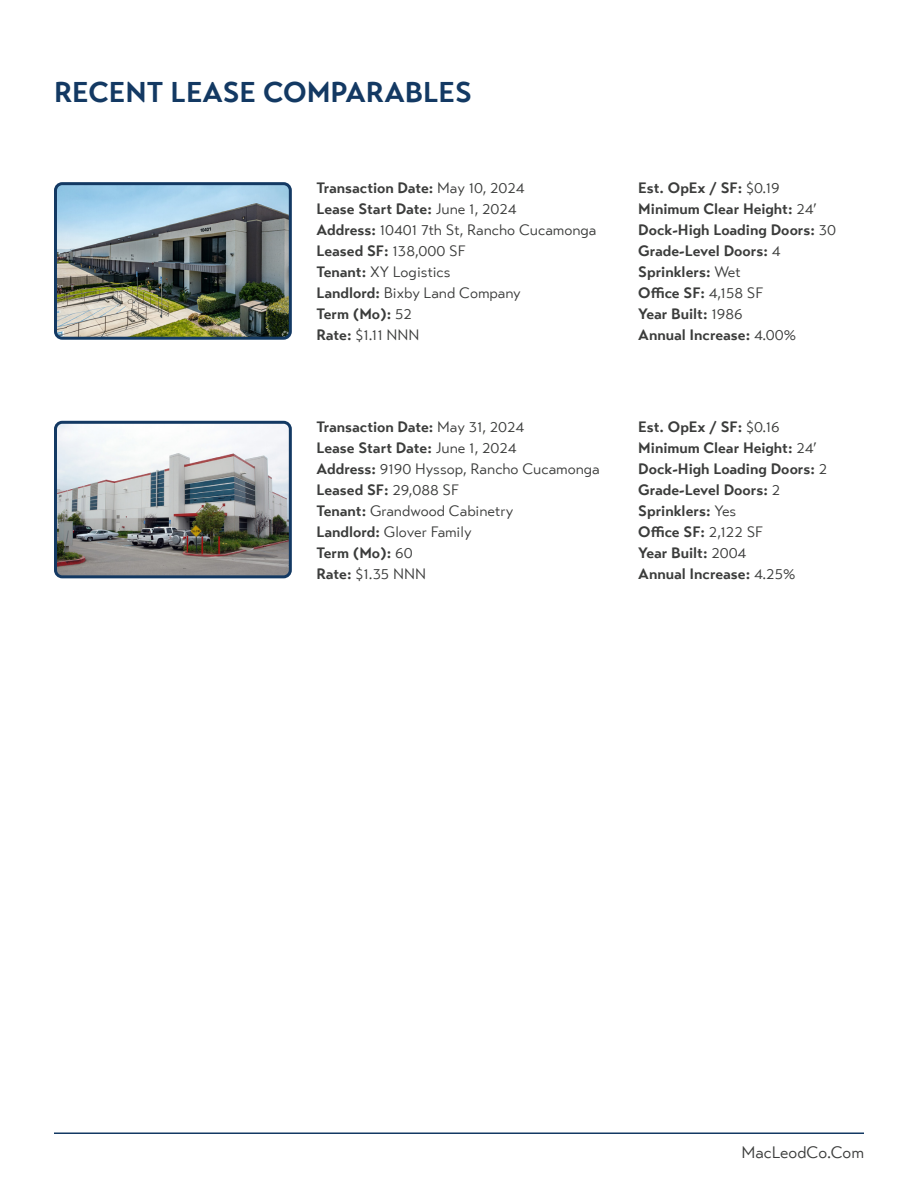
<style>
.page{position:relative;width:918px;height:1188px;background:#fff}
.page>*{position:absolute;margin:0;border:0;box-sizing:border-box;transform-origin:0 0}
.t1{font:700 28.5px "Transat Text";color:#133963}
.t2{font:16.5px "Transat Text Standard";color:#3b3c3b}
.t3{font:15px/21px "Transat Text Standard";color:#3b3c3b}
.t4{font:700 15px/21px "Transat Text";color:#3b3c3b}
.s1{font-family:"Transat Text";font-weight:700}
.s2{font-family:"Transat Text Standard";font-weight:400}
</style>
<div class="page">
<img style="left:58px;top:186px;width:230px;height:150px">
<div style="left:54px;top:182px;width:238px;height:158px;border:3px solid #133963;border-radius:7px"></div>
<hr style="left:54px;top:1132px;width:810px;height:2px;background:#133963">
<img style="left:56px;top:425px;width:232px;height:152px">
<div style="left:54px;top:421px;width:238px;height:157px;border:3px solid #133963;border-radius:7px"></div>
<p class="t1" style="left:54px;top:74px;width:420px">RECENT LEASE COMPARABLES</p>
<p class="t3" style="left:316px;top:178px;width:282px"><span class="s1">Transaction Date:</span> May 10, 2024<br><span class="s1">Lease Start Date:</span> June 1, 2024<br><span class="s1">Address:</span> 10401 7th St, Rancho Cucamonga<br><span class="s1">Leased SF:</span> 138,000 SF<br><span class="s1">Tenant:</span> XY Logistics<br><span class="s1">Landlord:</span> Bixby Land Company<br><span class="s1">Term (Mo):</span> 52<br><span class="s1">Rate:</span> $1.11 NNN</p>
<p class="t3" style="left:316px;top:416px;width:285px"><span class="s1">Transaction Date:</span> May 31, 2024<br><span class="s1">Lease Start Date:</span> June 1, 2024<br><span class="s1">Address:</span> 9190 Hyssop, Rancho Cucamonga<br><span class="s1">Leased SF:</span> 29,088 SF<br><span class="s1">Tenant:</span> Grandwood Cabinetry<br><span class="s1">Landlord:</span> Glover Family<br><span class="s1">Term (Mo):</span> 60<br><span class="s1">Rate:</span> $1.35 NNN</p>
<p class="t4" style="left:638px;top:178px;width:199px">Est. OpEx / SF: <span class="s2">$0.19<br></span>Minimum Clear Height: <span class="s2">24’<br></span>Dock-High Loading Doors: <span class="s2">30<br></span>Grade-Level Doors: <span class="s2">4<br></span>Sprinklers: <span class="s2">Wet<br></span>Office SF: <span class="s2">4,158 SF<br></span>Year Built: <span class="s2">1986<br></span>Annual Increase: <span class="s2">4.00%</span></p>
<p class="t4" style="left:638px;top:416px;width:191px">Est. OpEx / SF: <span class="s2">$0.16<br></span>Minimum Clear Height: <span class="s2">24’<br></span>Dock-High Loading Doors: <span class="s2">2<br></span>Grade-Level Doors: <span class="s2">2<br></span>Sprinklers: <span class="s2">Yes<br></span>Office SF: <span class="s2">2,122 SF<br></span>Year Built: <span class="s2">2004<br></span>Annual Increase: <span class="s2">4.25%</span></p>
<p class="t2" style="left:741px;top:1143px;width:124px">MacLeodCo.Com</p>
</div>
